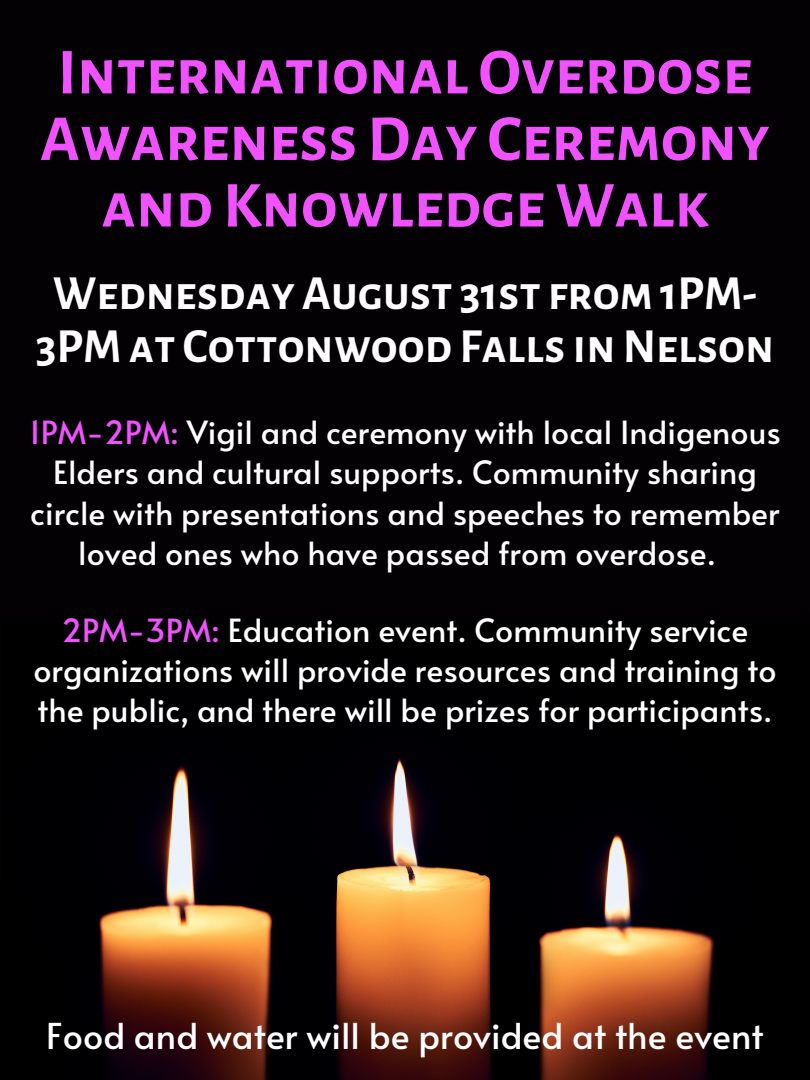
<style>
.page{position:relative;width:810px;height:1080px;background:#030104}
.page>*{position:absolute;margin:0;border:0;box-sizing:border-box;transform-origin:0 0}
.t1{font:700 65.62px/66.6px "Alegreya Sans SC";color:#f152ff;text-align:center}
.t2{font:700 48.12px/53px "Alegreya Sans SC";color:#fff;text-align:center}
.t3{font:35.62px "Alata";color:#fff}
.t4{font:31.88px/40.3px "Alata";color:#fff;text-align:center}
.s1{color:#f152ff}
</style>
<div class="page">
<img style="left:99px;top:758px;width:615px;height:322px">
<h1 class="t1" style="left:40px;top:40px;width:731px">InternationalOverdose<br>AwarenessDay Ceremony and Knowledge Walk</h1>
<h2 class="t2" style="left:36px;top:268px;width:740px">Wednesday August 31st from1PM-<br>3PMat Cottonwood Falls inNelson</h2>
<p class="t4" style="left:29px;top:411px;width:753px"><span class="s1">1PM-2PM:</span> Vigil and ceremony with local Indigenous Elders and cultural supports. Community sharing circle with presentations and speeches to remember loved ones who have passed from overdose.</p>
<p class="t4" style="left:34px;top:608px;width:744px"><span class="s1">2PM-3PM:</span> Education event. Community service organizations will provide resources and training to the public, and there will be prizes for participants.</p>
<p class="t3" style="left:46px;top:1010px;width:719px">Food and water will be provided at the event</p>
</div>
